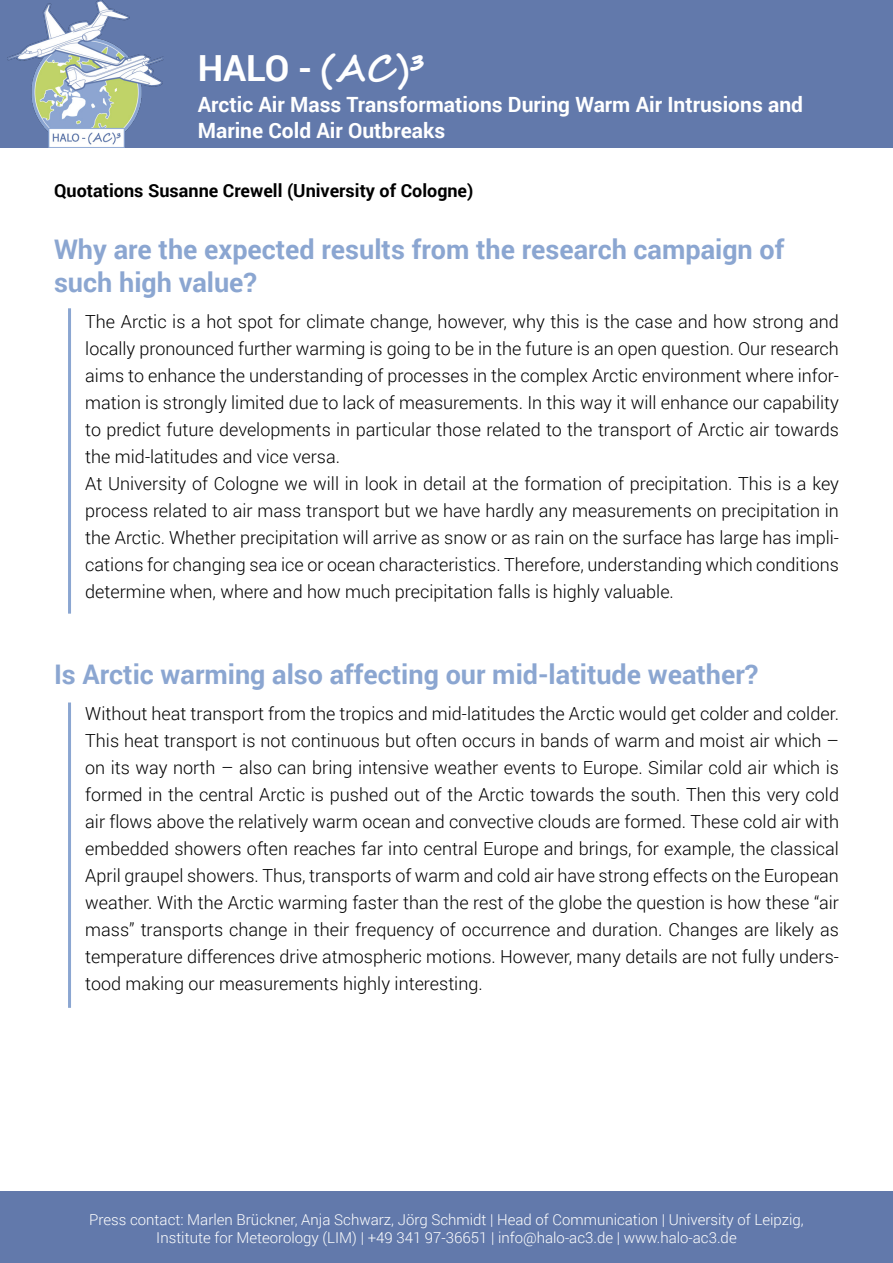
<style>
.page{position:relative;width:893px;height:1263px;background:#fff}
.page>*{position:absolute;margin:0;border:0;box-sizing:border-box;transform-origin:0 0}
.t1{font:700 36px "Roboto";color:#fff}
.t2{font:700 27px/32.4px "Roboto";color:#8ba6d1}
.t3{font:700 21px/25.2px "Roboto";color:#fff}
.t4{font:300 18px/27px "Roboto";color:#000;text-align:justify}
.t5{font:700 18px "Roboto";color:#000}
.t6{font:300 15px "Roboto";color:#fff}
.s1{font-family:"Segoe Script"}
</style>
<div class="page">
<div style="left:0;top:0;width:893px;height:147px;background:#6279ab"></div>
<img style="left:7px;top:0;width:156px;height:148px">
<hr style="left:68px;top:308px;width:3px;height:306px;background:#8ba6d1">
<div style="left:0;top:1192px;width:893px;height:71px;background:#6279ab"></div>
<hr style="left:68px;top:702px;width:3px;height:306px;background:#8ba6d1">
<p class="t1" style="left:198px;top:43px;width:228px">HALO - <span class="s1">(AC)³</span></p>
<p class="t3" style="left:198px;top:91px;width:607px">Arctic Air Mass Transformations During Warm Air Intrusions and<br>Marine Cold Air Outbreaks</p>
<p class="t5" style="left:54px;top:178px;width:421px">Quotations Susanne Crewell (University of Cologne)</p>
<p class="t2" style="left:54px;top:233px;width:732px">Why are the expected results from the research campaign of such high value?</p>
<p class="t4" style="left:85px;top:307px;width:755px">The Arctic is a hot spot for climate change, however, why this is the case and how strong and locally pronounced further warming is going to be in the future is an open question. Our research aims to enhance the understanding of processes in the complex Arctic environment where infor&shy;mation is strongly limited due to lack of measurements. In this way it will enhance our capability to predict future developments in particular those related to the transport of Arctic air towards the mid-latitudes and vice versa.</p>
<p class="t4" style="left:85px;top:469px;width:755px">At University of Cologne we will in look in detail at the formation of precipitation. This is a key process related to air mass transport but we have hardly any measurements on precipitation in the Arctic. Whether precipitation will arrive as snow or as rain on the surface has large has impli&shy;cations for changing sea ice or ocean characteristics. Therefore, understanding which conditions determine when, where and how much precipitation falls is highly valuable.</p>
<p class="t2" style="left:54px;top:658px;width:706px">Is Arctic warming also affecting our mid-latitude weather?</p>
<p class="t4" style="left:85px;top:699px;width:755px">Without heat transport from the tropics and mid-latitudes the Arctic would get colder and colder.<br>This heat transport is not continuous but often occurs in bands of warm and moist air which – on its way north – also can bring intensive weather events to Europe. Similar cold air which is formed in the central Arctic is pushed out of the Arctic towards the south. Then this very cold air flows above the relatively warm ocean and convective clouds are formed. These cold air with embedded showers often reaches far into central Europe and brings, for example, the classical April graupel showers. Thus, transports of warm and cold air have strong effects on the European weather. With the Arctic warming faster than the rest of the globe the question is how these “air mass” transports change in their frequency of occurrence and duration. Changes are likely as temperature differences drive atmospheric motions. However, many details are not fully unders&shy;tood making our measurements highly interesting.</p>
<p class="t6" style="left:89px;top:1209px;width:716px">Press contact: Marlen Brückner, Anja Schwarz, Jörg Schmidt | Head of Communication | University of Leipzig,</p>
<p class="t6" style="left:156px;top:1227px;width:582px">Institute for Meteorology (LIM) | +49 341 97-36651 | info@halo-ac3.de | www.halo-ac3.de</p>
</div>
